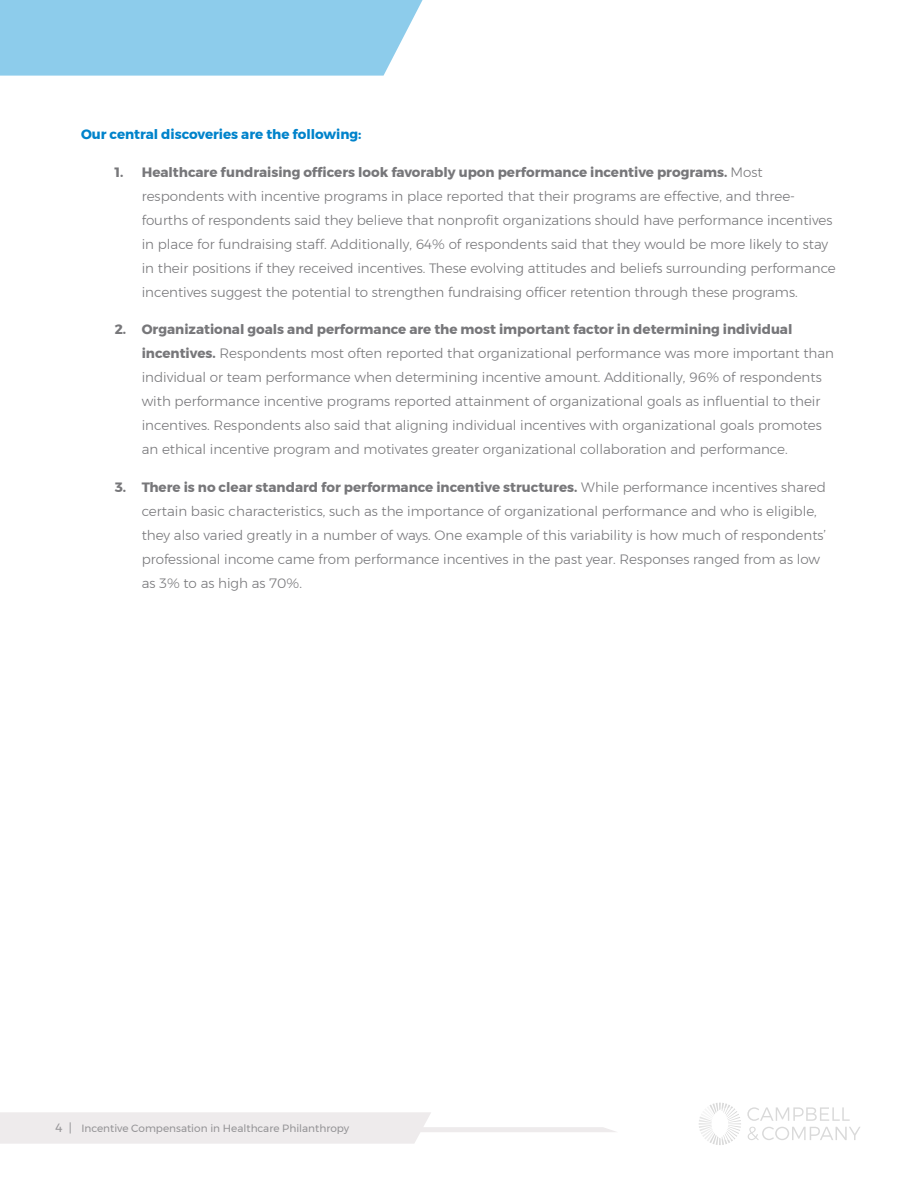
<style>
.page{position:relative;width:918px;height:1188px;background:#fff}
.page>*{position:absolute;margin:0;border:0;box-sizing:border-box;transform-origin:0 0}
.t1{font:300 13.5px/24px "Montserrat";color:#77777a}
.t2{font:700 13.5px "Montserrat";color:#0083cb}
.t3{font:10.5px "Montserrat";color:#77777a}
.s1{font-weight:700}
.s2{font-size:12px}
</style>
<div class="page">
<svg style="left:0;top:1112px;width:616px;height:32px"></svg>
<svg style="left:699px;top:1103px;width:42px;height:42px"></svg>
<svg style="left:748px;top:1127px;width:112px;height:13px"></svg>
<svg style="left:747px;top:1107px;width:103px;height:14px"></svg>
<div style="left:0;top:0;width:423px;height:76px;background:#8dcceb"></div>
<p class="t2" style="left:81px;top:123px;width:282px">Our central discoveries are the following:</p>
<p class="t1" style="left:142px;top:160px;width:696px;text-indent:-27px"><span class="s1">1. Healthcare fundraising officers look favorably upon performance incentive programs.</span> Most respondents with incentive programs in place reported that their programs are effective, and three&shy;fourths of respondents said they believe that nonprofit organizations should have performance incentives in place for fundraising staff. Additionally, 64% of respondents said that they would be more likely to stay in their positions if they received incentives. These evolving attitudes and beliefs surrounding performance incentives suggest the potential to strengthen fundraising officer retention through these programs.</p>
<p class="t1" style="left:142px;top:317px;width:694px;text-indent:-27px"><span class="s1">2. Organizational goals and performance are the most important factor in determining individual incentives.</span> Respondents most often reported that organizational performance was more important than individual or team performance when determining incentive amount. Additionally, 96% of respondents with performance incentive programs reported attainment of organizational goals as influential to their incentives. Respondents also said that aligning individual incentives with organizational goals promotes an ethical incentive program and motivates greater organizational collaboration and performance.</p>
<p class="t1" style="left:142px;top:475px;width:686px;text-indent:-27px"><span class="s1">3. There is no clear standard for performance incentive structures.</span> While performance incentives shared certain basic characteristics, such as the importance of organizational performance and who is eligible, they also varied greatly in a number of ways. One example of this variability is how much of respondents’ professional income came from performance incentives in the past year. Responses ranged from as low as 3% to as high as 70%.</p>
<p class="t3" style="left:56px;top:1120px;width:295px"><span class="s2">4 |</span> Incentive Compensation in Healthcare Philanthropy</p>
</div>
